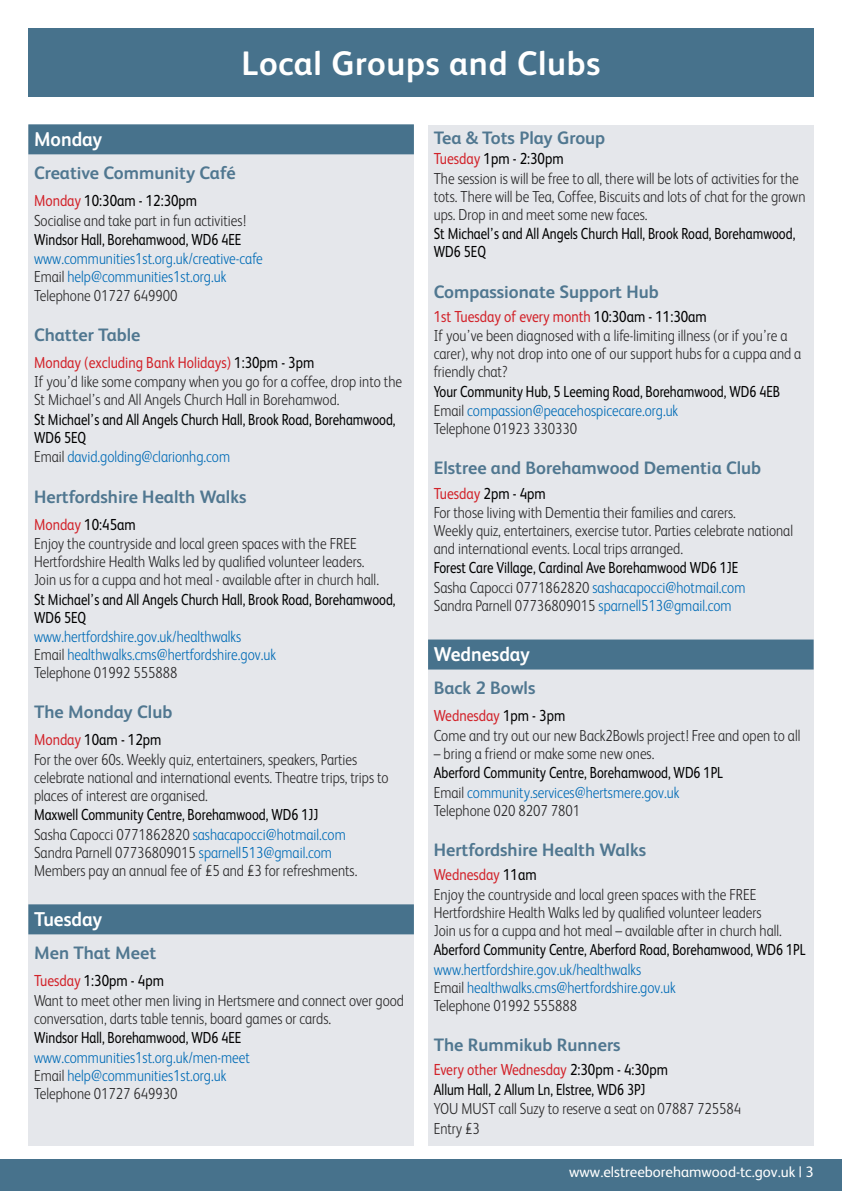
<style>
.page{position:relative;width:842px;height:1191px;background:#fff}
.page>*{position:absolute;margin:0;border:0;box-sizing:border-box;transform-origin:0 0}
.t1{font:700 34px "FS Albert";letter-spacing:.02em;color:#fff}
.t2{font:700 20px "FS Albert";color:#fff;scale:.95 1}
.t3{font:700 18px "FS Albert";color:#507790}
.t4{font:300 16px/18.4px "FS Albert";color:#292829;scale:.85 1}
.t5{font:16px/18.8px "FS Albert";color:#000;scale:.8 1}
.t6{font:300 16px/18px "FS Albert";color:#006bb6;scale:.85 1}
.t7{font:16px/19.4px "FS Albert";color:#000;scale:.85 1}
.t8{font:15px "FS Albert";color:#fff}
.s1{font-weight:400;color:#d2232a}
.s2{font-weight:400;color:#000}
.s3{color:#292829}
.s4{font-weight:300;color:#292829}
.s5{font-weight:300;color:#006bb6}
.s6{color:#006bb6}
.s7{color:#d2232a}
</style>
<div class="page">
<div style="left:0;top:1159px;width:842px;height:32px;background:#47728c"></div>
<div style="left:28px;top:28px;width:786px;height:68px;background:#47728c"></div>
<div style="left:28px;top:125px;width:386px;height:1020px;background:#e5e7eb"></div>
<div style="left:28px;top:124px;width:386px;height:30px;background:#47728c"></div>
<div style="left:28px;top:904px;width:386px;height:30px;background:#47728c"></div>
<div style="left:428px;top:125px;width:386px;height:1020px;background:#e5e7eb"></div>
<div style="left:428px;top:639px;width:386px;height:30px;background:#47728c"></div>
<h1 class="t1" style="left:242px;top:41px;width:360px">Local Groups and Clubs</h1>
<p class="t2" style="left:34px;top:125px;width:73px">Monday</p>
<p class="t3" style="left:34px;top:161px;width:203px">Creative Community Café</p>
<p class="t4" style="left:34px;top:190px;width:251px;line-height:19.4px"><span class="s1">Monday</span> <span class="s2">10:30am - 12:30pm<br></span>Socialise and take part in fun activities!</p>
<p class="t5" style="left:34px;top:229px;width:261px">Windsor Hall, Borehamwood, WD6 4EE</p>
<p class="t6" style="left:34px;top:249px;width:271px">www.communities1st.org.uk/creative-cafe<br><span class="s3">Email</span> help@communities1st.org.uk<br><span class="s3">Telephone 01727 649900</span></p>
<p class="t3" style="left:34px;top:322px;width:108px">Chatter Table</p>
<p class="t4" style="left:34px;top:352px;width:435px"><span class="s1">Monday (excluding Bank Holidays)</span> <span class="s2">1:30pm - 3pm<br></span>If you’d like some company when you go for a coffee, drop into the<br>St Michael’s and All Angels Church Hall in Borehamwod.</p>
<p class="t5" style="left:34px;top:409px;width:453px">St Michael’s and All Angels Church Hall, Brook Road, Borehamwood,<br>WD6 5EQ<br><span class="s4">Email</span> <span class="s5">david.golding@clarionhg.com</span></p>
<p class="t3" style="left:34px;top:484px;width:214px">Hertfordshire Health Walks</p>
<p class="t4" style="left:34px;top:514px;width:407px"><span class="s1">Monday</span> <span class="s2">10:45am<br></span>Enjoy the countryside and local green spaces with the FREE Hertfordshire Health Walks led by qualified volunteer leaders.<br>Join us for a cuppa and hot meal - available after in church hall.</p>
<p class="t5" style="left:34px;top:589px;width:453px;line-height:18px">St Michael’s and All Angels Church Hall, Brook Road, Borehamwood,<br>WD6 5EQ</p>
<p class="t6" style="left:34px;top:627px;width:286px">www.hertfordshire.gov.uk/healthwalks<br><span class="s3">Email</span> healthwalks.cms@hertfordshire.gov.uk<br><span class="s3">Telephone 01992 555888</span></p>
<p class="t3" style="left:34px;top:700px;width:140px">The Monday Club</p>
<p class="t4" style="left:34px;top:730px;width:419px"><span class="s1">Monday</span> <span class="s2">10am - 12pm<br></span>For the over 60s. Weekly quiz, entertainers, speakers, Parties celebrate national and international events. Theatre trips, trips to places of interest are organised.</p>
<p class="t4" style="left:34px;top:805px;width:382px"><span class="s2">Maxwell Community Centre, Borehamwood, WD6 1JJ<br></span>Sasha Capocci 0771862820 <span class="s6">sashacapocci@hotmail.com </span>Sandra Parnell 07736809015 <span class="s6">sparnell513@gmail.com </span>Members pay an annual fee of £5 and £3 for refreshments.</p>
<p class="t2" style="left:34px;top:905px;width:73px">Tuesday</p>
<p class="t3" style="left:34px;top:940px;width:124px">Men That Meet</p>
<p class="t4" style="left:34px;top:970px;width:437px"><span class="s1">Tuesday</span> <span class="s2">1:30pm - 4pm<br></span>Want to meet other men living in Hertsmere and connect over good conversation, darts table tennis, board games or cards.</p>
<p class="t5" style="left:34px;top:1027px;width:261px">Windsor Hall, Borehamwood, WD6 4EE</p>
<p class="t6" style="left:34px;top:1047px;width:256px">www.communities1st.org.uk/men-meet<br><span class="s3">Email</span> help@communities1st.org.uk<br><span class="s3">Telephone 01727 649930</span></p>
<p class="t3" style="left:434px;top:126px;width:173px">Tea &amp; Tots Play Group</p>
<p class="t4" style="left:434px;top:149px;width:439px"><span class="s1">Tuesday</span> <span class="s2">1pm - 2:30pm<br></span>The session is will be free to all, there will be lots of activities for the tots. There will be Tea, Coffee, Biscuits and lots of chat for the grown ups. Drop in and meet some new faces.</p>
<p class="t5" style="left:434px;top:224px;width:453px;line-height:18px">St Michael’s and All Angels Church Hall, Brook Road, Borehamwood,<br>WD6 5EQ</p>
<p class="t3" style="left:434px;top:279px;width:227px">Compassionate Support Hub</p>
<p class="t4" style="left:434px;top:306px;width:434px"><span class="s1">1st Tuesday of every month</span> <span class="s2">10:30am - 11:30am<br></span>If you’ve been diagnosed with a life-limiting illness (or if you’re a carer), why not drop into one of our support hubs for a cuppa and a friendly chat?</p>
<p class="t5" style="left:434px;top:381px;width:435px">Your Community Hub, 5 Leeming Road, Borehamwood, WD6 4EB<br><span class="s4">Email</span> <span class="s5">compassion@peacehospicecare.org.uk<br></span><span class="s4">Telephone 01923 330330</span></p>
<p class="t3" style="left:434px;top:456px;width:329px">Elstree and Borehamwood Dementia Club</p>
<p class="t4" style="left:434px;top:483px;width:424px"><span class="s1">Tuesday</span> <span class="s2">2pm - 4pm<br></span>For those living with Dementia their families and carers.<br>Weekly quiz, entertainers, exercise tutor. Parties celebrate national and international events. Local trips arranged.</p>
<p class="t5" style="left:434px;top:558px;width:391px">Forest Care Village, Cardinal Ave Borehamwood WD6 1JE<br><span class="s4">Sasha Capocci 0771862820</span> <span class="s5">sashacapocci@hotmail.com<br></span><span class="s4">Sandra Parnell 07736809015</span> <span class="s5">sparnell513@gmail.com</span></p>
<p class="t2" style="left:434px;top:640px;width:103px">Wednesday</p>
<p class="t3" style="left:434px;top:676px;width:103px">Back 2 Bowls</p>
<p class="t4" style="left:434px;top:705px;width:433px;line-height:19.4px"><span class="s1">Wednesday</span> <span class="s2">1pm - 3pm<br></span>Come and try out our new Back2Bowls project! Free and open to all</p>
<p class="t4" style="left:434px;top:743px;width:261px">– bring a friend or make some new ones.</p>
<p class="t5" style="left:434px;top:762px;width:363px">Aberford Community Centre, Borehamwood, WD6 1PL<br><span class="s4">Email</span> <span class="s5">community.services@hertsmere.gov.uk<br></span><span class="s4">Telephone 020 8207 7801</span></p>
<p class="t3" style="left:434px;top:837px;width:214px">Hertfordshire Health Walks</p>
<p class="t4" style="left:434px;top:865px;width:411px"><span class="s1">Wednesday</span> <span class="s2">11am<br></span>Enjoy the countryside and local green spaces with the FREE Hertfordshire Health Walks led by qualified volunteer leaders Join us for a cuppa and hot meal – available after in church hall.</p>
<p class="t5" style="left:434px;top:939px;width:466px">Aberford Community Centre, Aberford Road, Borehamwood, WD6 1PL</p>
<p class="t6" style="left:434px;top:959px;width:286px">www.hertfordshire.gov.uk/healthwalks<br><span class="s3">Email</span> healthwalks.cms@hertfordshire.gov.uk<br><span class="s3">Telephone 01992 555888</span></p>
<p class="t3" style="left:434px;top:1032px;width:188px">The Rummikub Runners</p>
<p class="t7" style="left:434px;top:1059px;width:277px"><span class="s7">Every other Wednesday</span> 2:30pm - 4:30pm<br>Allum Hall, 2 Allum Ln, Elstree, WD6 3PJ</p>
<p class="t4" style="left:434px;top:1098px;width:363px;line-height:19.4px">YOU MUST call Suzy to reserve a seat on 07887 725584<br>Entry £3</p>
<p class="t8" style="left:569px;top:1162px;width:246px">www.elstreeborehamwood-tc.gov.uk | 3</p>
</div>
